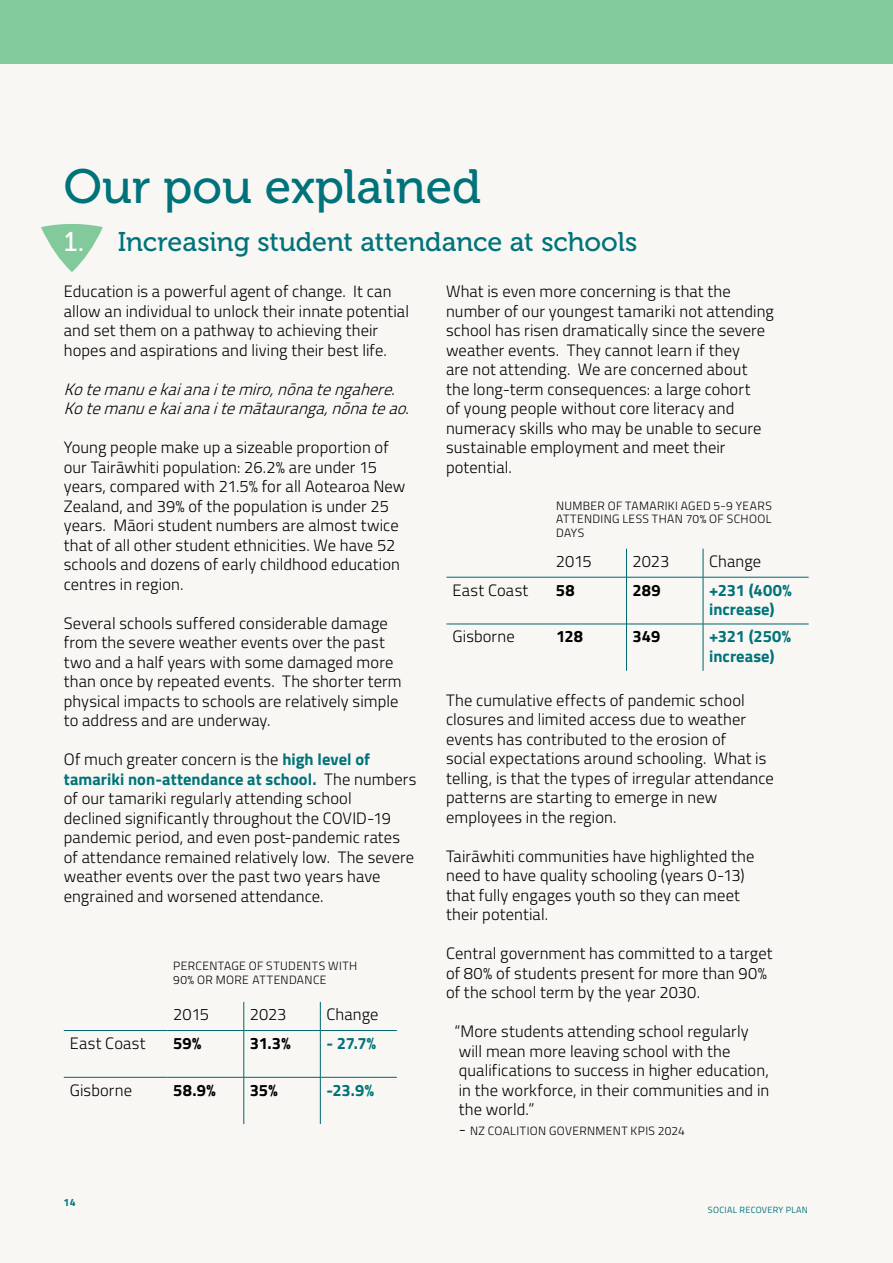
<style>
.page{position:relative;width:893px;height:1263px;background:#fff}
.page>*{position:absolute;margin:0;border:0;box-sizing:border-box;transform-origin:0 0}
.t1{font:48px "Museo 500";color:#00737a}
.t2{font:27px "Museo 500";letter-spacing:-.005em;color:#00737a}
.t3{font:300 16.5px/19.5px "Titillium";letter-spacing:.005em;color:#000}
.t4{font:italic 300 16.5px/19.5px "Titillium";color:#000}
.t5{font:700 16.5px/19.5px "Titillium";letter-spacing:.005em;color:#00737a}
.t6{font:700 16.5px "Titillium";letter-spacing:.005em;color:#000}
.t7{font:300 12px/13.5px "Titillium";letter-spacing:.03em;color:#000}
.t8{font:700 10.5px "Titillium";color:#00737a}
.t9{font:9px "Titillium";letter-spacing:.035em;color:#00737a}
.s1{color:#fff}
.s2{font-style:normal}
.s3{font-weight:700;color:#00737a}
.s4{font-size:16.5px}
</style>
<div class="page">
<div style="left:0;top:64px;width:893px;height:1199px;background:#f8f7f4"></div>
<svg style="left:41px;top:224px;width:62px;height:48px"></svg>
<hr style="left:64px;top:1030px;width:103px;height:1px;background:#00666e">
<hr style="left:167px;top:1030px;width:77px;height:1px;background:#00666e">
<hr style="left:244px;top:1030px;width:76px;height:1px;background:#00666e">
<hr style="left:321px;top:1030px;width:76px;height:1px;background:#00666e">
<hr style="left:64px;top:1077px;width:103px;height:1px;background:#00666e">
<hr style="left:167px;top:1077px;width:77px;height:1px;background:#00666e">
<hr style="left:244px;top:1077px;width:76px;height:1px;background:#00666e">
<hr style="left:321px;top:1077px;width:76px;height:1px;background:#00666e">
<svg style="left:244px;top:1002px;width:1px;height:28px"></svg>
<svg style="left:320px;top:1002px;width:1px;height:28px"></svg>
<hr style="left:244px;top:1030px;width:1px;height:47px;background:#00666e">
<hr style="left:320px;top:1030px;width:1px;height:47px;background:#00666e">
<hr style="left:244px;top:1077px;width:1px;height:47px;background:#00666e">
<hr style="left:320px;top:1077px;width:1px;height:47px;background:#00666e">
<hr style="left:446px;top:577px;width:104px;height:1px;background:#00666e">
<hr style="left:550px;top:577px;width:76px;height:1px;background:#00666e">
<hr style="left:627px;top:577px;width:76px;height:1px;background:#00666e">
<hr style="left:703px;top:577px;width:106px;height:1px;background:#00666e">
<hr style="left:446px;top:624px;width:104px;height:1px;background:#00666e">
<hr style="left:550px;top:624px;width:76px;height:1px;background:#00666e">
<hr style="left:627px;top:624px;width:76px;height:1px;background:#00666e">
<hr style="left:703px;top:624px;width:106px;height:1px;background:#00666e">
<svg style="left:626px;top:549px;width:1px;height:28px"></svg>
<svg style="left:703px;top:549px;width:1px;height:28px"></svg>
<hr style="left:626px;top:577px;width:1px;height:47px;background:#00666e">
<hr style="left:703px;top:577px;width:1px;height:47px;background:#00666e">
<hr style="left:626px;top:624px;width:1px;height:47px;background:#00666e">
<hr style="left:703px;top:624px;width:1px;height:47px;background:#00666e">
<div style="left:0;top:0;width:893px;height:64px;background:#82ca9c"></div>
<h1 class="t1" style="left:64px;top:160px;width:419px">Our pou explained</h1>
<h2 class="t2" style="left:64px;top:227px;width:575px"><span class="s1">1.</span> Increasing student attendance at schools</h2>
<p class="t3" style="left:64px;top:281px;width:347px">Education is a powerful agent of change. It can allow an individual to unlock their innate potential and set them on a pathway to achieving their hopes and aspirations and living their best life.</p>
<p class="t4" style="left:64px;top:378px;width:350px">Kotemanuekaianaitemiro,nōnatengahere.<br>Kotemanuekaianaitemātauranga,nōnateao<span class="s2">.</span></p>
<p class="t3" style="left:64px;top:437px;width:343px">Young people make up a sizeable proportion of our Tairāwhiti population: 26.2% are under 15 years, compared with 21.5% for all Aotearoa New Zealand, and 39% of the population is under 25 years. Māori student numbers are almost twice that of all other student ethnicities. We have 52 schools and dozens of early childhood education centres in region.</p>
<p class="t3" style="left:64px;top:612px;width:339px">Several schools suffered considerable damage from the severe weather events over the past two and a half years with some damaged more than once by repeated events. The shorter term physical impacts to schools are relatively simple to address and are underway.</p>
<p class="t3" style="left:64px;top:749px;width:354px">Of much greater concern is the <span class="s3">high level of tamariki non-attendance at school.</span> The numbers of our tamariki regularly attending school<br>declined significantly throughout the COVID-19 pandemic period, and even post-pandemic rates of attendance remained relatively low. The severe weather events over the past two years have engrained and worsened attendance.</p>
<p class="t3" style="left:446px;top:281px;width:329px">What is even more concerning is that the number of our youngest tamariki not attending school has risen dramatically since the severe weather events. They cannot learn if they<br>are not attending. We are concerned about the long-term consequences: a large cohort<br>of young people without core literacy and numeracy skills who may be unable to secure sustainable employment and meet their potential.</p>
<p class="t7" style="left:556px;top:498px;width:217px;text-align:justify">NUMBER OF TAMARIKI AGED 5-9 YEARS ATTENDING LESS THAN 70% OF SCHOOL DAYS</p>
<p class="t3" style="left:556px;top:551px;width:37px">2015</p>
<p class="t3" style="left:632px;top:551px;width:38px">2023</p>
<p class="t3" style="left:709px;top:551px;width:54px">Change</p>
<p class="t3" style="left:452px;top:579px;width:77px">East Coast</p>
<p class="t6" style="left:556px;top:577px;width:20px">58</p>
<p class="t6" style="left:632px;top:577px;width:30px">289</p>
<p class="t5" style="left:709px;top:579px;width:84px">+231 (400% increase)</p>
<p class="t3" style="left:452px;top:626px;width:64px">Gisborne</p>
<p class="t6" style="left:556px;top:624px;width:29px">128</p>
<p class="t6" style="left:632px;top:624px;width:29px">349</p>
<p class="t5" style="left:709px;top:626px;width:84px">+321 (250% increase)</p>
<p class="t3" style="left:446px;top:689px;width:329px">The cumulative effects of pandemic school closures and limited access due to weather events has contributed to the erosion of<br>social expectations around schooling. What is telling, is that the types of irregular attendance patterns are starting to emerge in new employees in the region.</p>
<p class="t3" style="left:446px;top:845px;width:310px">Tairāwhiti communities have highlighted the need to have quality schooling (years 0-13) that fully engages youth so they can meet their potential.</p>
<p class="t3" style="left:446px;top:943px;width:328px">Central government has committed to a target of 80% of students present for more than 90% of the school term by the year 2030.</p>
<p class="t3" style="left:455px;top:1021px;width:316px">“More students attending school regularly will mean more leaving school with the qualifications to success in higher education, in the workforce, in their communities and in the world.”</p>
<p class="t7" style="left:459px;top:1123px;width:228px"><span class="s4">-</span> NZ COALITION GOVERNMENT KPIS 2024</p>
<p class="t7" style="left:173px;top:958px;width:186px">PERCENTAGE OF STUDENTS WITH<br>90% OR MORE ATTENDANCE</p>
<p class="t3" style="left:173px;top:1004px;width:37px">2015</p>
<p class="t3" style="left:250px;top:1004px;width:38px">2023</p>
<p class="t3" style="left:326px;top:1004px;width:54px">Change</p>
<p class="t3" style="left:70px;top:1032px;width:77px">East Coast</p>
<p class="t6" style="left:173px;top:1030px;width:30px">59%</p>
<p class="t6" style="left:250px;top:1030px;width:42px">31.3%</p>
<p class="t5" style="left:326px;top:1032px;width:51px">- 27.7%</p>
<p class="t3" style="left:70px;top:1079px;width:64px">Gisborne</p>
<p class="t6" style="left:173px;top:1077px;width:44px">58.9%</p>
<p class="t6" style="left:250px;top:1077px;width:29px">35%</p>
<p class="t5" style="left:326px;top:1079px;width:49px">-23.9%</p>
<p class="t8" style="left:64px;top:1194px;width:14px">14</p>
<p class="t9" style="left:708px;top:1204px;width:101px">SOCIAL RECOVERY PLAN</p>
</div>
